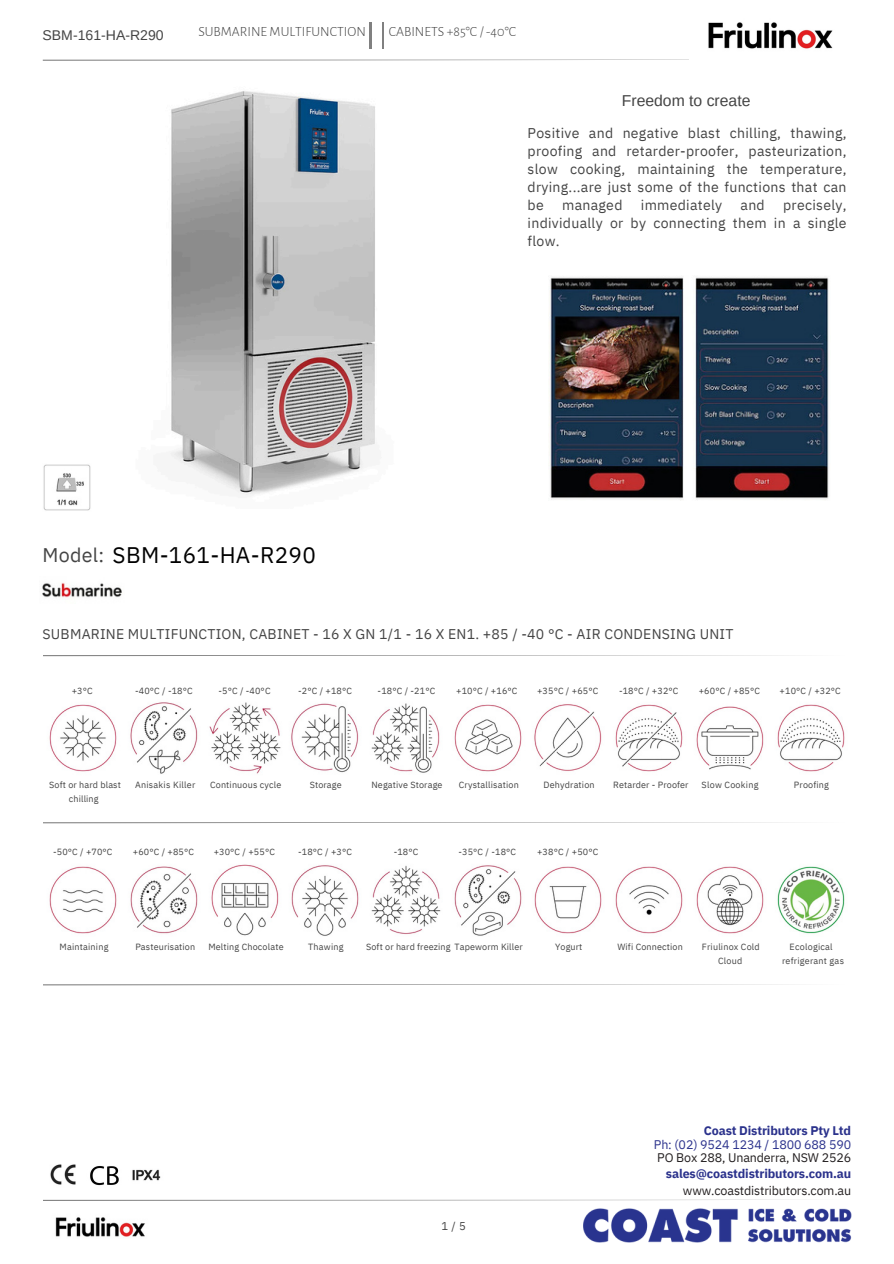
<style>
.page{position:relative;width:894px;height:1264px;background:#fff}
.page>*{position:absolute;margin:0;border:0;box-sizing:border-box;transform-origin:0 0}
.t1{font:22.5px "IBM Plex Sans";letter-spacing:.015em;color:#000}
.t2{font:19.65px "IBM Plex Sans";letter-spacing:.015em;color:#444}
.t3{font:15.75px "Arimo";color:#444}
.t4{font:14.1px/18px "IBM Plex Sans";letter-spacing:.02em;color:#444;text-align:justify}
.t5{font:300 14.1px "Alegreya Sans";color:#444}
.t6{font:14.1px "Arimo";color:#444}
.t7{font:12.45px/13.6px "IBM Plex Sans";letter-spacing:-.01em;color:#2b328c;text-align:justify}
.t8{font:700 12.45px/16.6px "IBM Plex Sans";letter-spacing:-.01em;color:#2b328c;text-align:right}
.t9{font:11.25px "IBM Plex Sans";color:#444}
.t10{font:9px/13.5px "IBM Plex Sans";letter-spacing:.015em;color:#444;text-align:center}
.s1{font-weight:700}
.s2{color:#231f20}
.s3{font-weight:400;color:#231f20}
</style>
<div class="page">
<svg style="left:43px;top:60px;width:496px;height:1px"></svg>
<svg style="left:370px;top:22px;width:1px;height:26px"></svg>
<svg style="left:382px;top:22px;width:1px;height:26px"></svg>
<img style="left:708px;top:22px;width:125px;height:27px">
<svg style="left:43px;top:1199px;width:746px;height:1px"></svg>
<img style="left:55px;top:1217px;width:90px;height:20px">
<img style="left:170px;top:91px;width:205px;height:405px">
<img style="left:549px;top:277px;width:280px;height:224px">
<img style="left:42px;top:582px;width:80px;height:16px">
<svg style="left:43px;top:655px;width:746px;height:1px"></svg>
<svg style="left:43px;top:822px;width:746px;height:1px"></svg>
<svg style="left:43px;top:984px;width:746px;height:1px"></svg>
<img style="left:49px;top:702px;width:796px;height:72px">
<img style="left:49px;top:864px;width:796px;height:72px">
<img style="left:50px;top:1164px;width:26px;height:21px">
<img style="left:90px;top:1166px;width:29px;height:20px">
<img style="left:132px;top:1169px;width:29px;height:12px">
<img style="left:43px;top:464px;width:48px;height:47px">
<img style="left:583px;top:1208px;width:268px;height:35px">
<p class="t6" style="left:43px;top:27px;width:123px">SBM-161-HA-R290</p>
<p class="t5" style="left:198px;top:25px;width:169px">SUBMARINE MULTIFUNCTION</p>
<p class="t5" style="left:388px;top:25px;width:129px">CABINETS +85°C / -40°C</p>
<p class="t3" style="left:621px;top:92px;width:130px">Freedom to create</p>
<p class="t4" style="left:527px;top:123px;width:320px">Positive and negative blast chilling, thawing, proofing and retarder-proofer, pasteurization, slow cooking, maintaining the temperature, drying...are just some of the functions that can be</p>
<p class="t4" style="left:527px;top:195px;width:320px;text-indent:255px">precisely, individually or by connecting them in a single flow.</p>
<p class="t4" style="left:562px;top:195px;width:62px">managed</p>
<p class="t4" style="left:640px;top:195px;width:83px">immediately</p>
<p class="t4" style="left:740px;top:195px;width:26px">and</p>
<h6 class="t2" style="left:43px;top:542px;width:63px">Model:</h6>
<p class="t1" style="left:113px;top:540px;width:205px">SBM-161-HA-R290</p>
<p class="t4" style="left:43px;top:624px;width:692px">SUBMARINE MULTIFUNCTION, CABINET - 16 X GN 1/1 - 16 X EN1. +85 / -40 °C - AIR CONDENSING UNIT</p>
<p class="t10" style="left:72px;top:683px;width:23px">+3°C</p>
<p class="t10" style="left:135px;top:683px;width:59px">-40°C / -18°C</p>
<p class="t10" style="left:218px;top:683px;width:54px">-5°C / -40°C</p>
<p class="t10" style="left:298px;top:683px;width:55px">-2°C / +18°C</p>
<p class="t10" style="left:377px;top:683px;width:59px">-18°C / -21°C</p>
<p class="t10" style="left:456px;top:683px;width:63px">+10°C / +16°C</p>
<p class="t10" style="left:537px;top:683px;width:63px">+35°C / +65°C</p>
<p class="t10" style="left:619px;top:683px;width:61px">-18°C / +32°C</p>
<p class="t10" style="left:698px;top:683px;width:63px">+60°C / +85°C</p>
<p class="t10" style="left:779px;top:683px;width:63px">+10°C / +32°C</p>
<p class="t10" style="left:49px;top:778px;width:73px">Soft or hard blast chilling</p>
<p class="t10" style="left:135px;top:777px;width:62px">Anisakis Killer</p>
<p class="t10" style="left:210px;top:777px;width:73px">Continuous cycle</p>
<p class="t10" style="left:309px;top:777px;width:33px">Storage</p>
<p class="t10" style="left:371px;top:777px;width:73px">Negative Storage</p>
<p class="t10" style="left:458px;top:777px;width:62px">Crystallisation</p>
<p class="t10" style="left:53px;top:845px;width:61px">-50°C / +70°C</p>
<p class="t10" style="left:133px;top:845px;width:63px">+60°C / +85°C</p>
<p class="t10" style="left:214px;top:845px;width:63px">+30°C / +55°C</p>
<p class="t10" style="left:298px;top:845px;width:55px">-18°C / +3°C</p>
<p class="t10" style="left:393px;top:845px;width:26px">-18°C</p>
<p class="t10" style="left:458px;top:845px;width:59px">-35°C / -18°C</p>
<p class="t10" style="left:543px;top:777px;width:53px">Dehydration</p>
<p class="t10" style="left:613px;top:777px;width:77px">Retarder - Proofer</p>
<p class="t10" style="left:701px;top:777px;width:58px">Slow Cooking</p>
<p class="t10" style="left:793px;top:777px;width:36px">Proofing</p>
<p class="t10" style="left:537px;top:845px;width:63px">+38°C / +50°C</p>
<p class="t10" style="left:60px;top:939px;width:50px">Maintaining</p>
<p class="t10" style="left:135px;top:939px;width:61px">Pasteurisation</p>
<p class="t10" style="left:208px;top:939px;width:77px">Melting Chocolate</p>
<p class="t10" style="left:308px;top:939px;width:37px">Thawing</p>
<p class="t10" style="left:366px;top:939px;width:158px">Soft or hard freezing Tapeworm Killer</p>
<p class="t10" style="left:555px;top:939px;width:29px">Yogurt</p>
<p class="t10" style="left:617px;top:939px;width:67px">Wifi Connection</p>
<p class="t10" style="left:701px;top:940px;width:59px">Friulinox Cold<br>Cloud</p>
<p class="t10" style="left:781px;top:940px;width:64px">Ecological refrigerant gas</p>
<p class="t9" style="left:441px;top:1218px;width:26px">1/5</p>
<p class="t7" style="left:653px;top:1123px;width:199px;text-indent:50px"><span class="s1">Coast Distributors Pty Ltd </span>Ph: (02) 9524 1234 / 1800 688 590<br><span class="s2">PO Box 288, Unanderra, NSW 2526</span></p>
<p class="t8" style="left:665px;top:1164px;width:187px">sales@coastdistributors.com.au <span class="s3">www.coastdistributors.com.au</span></p>
</div>
